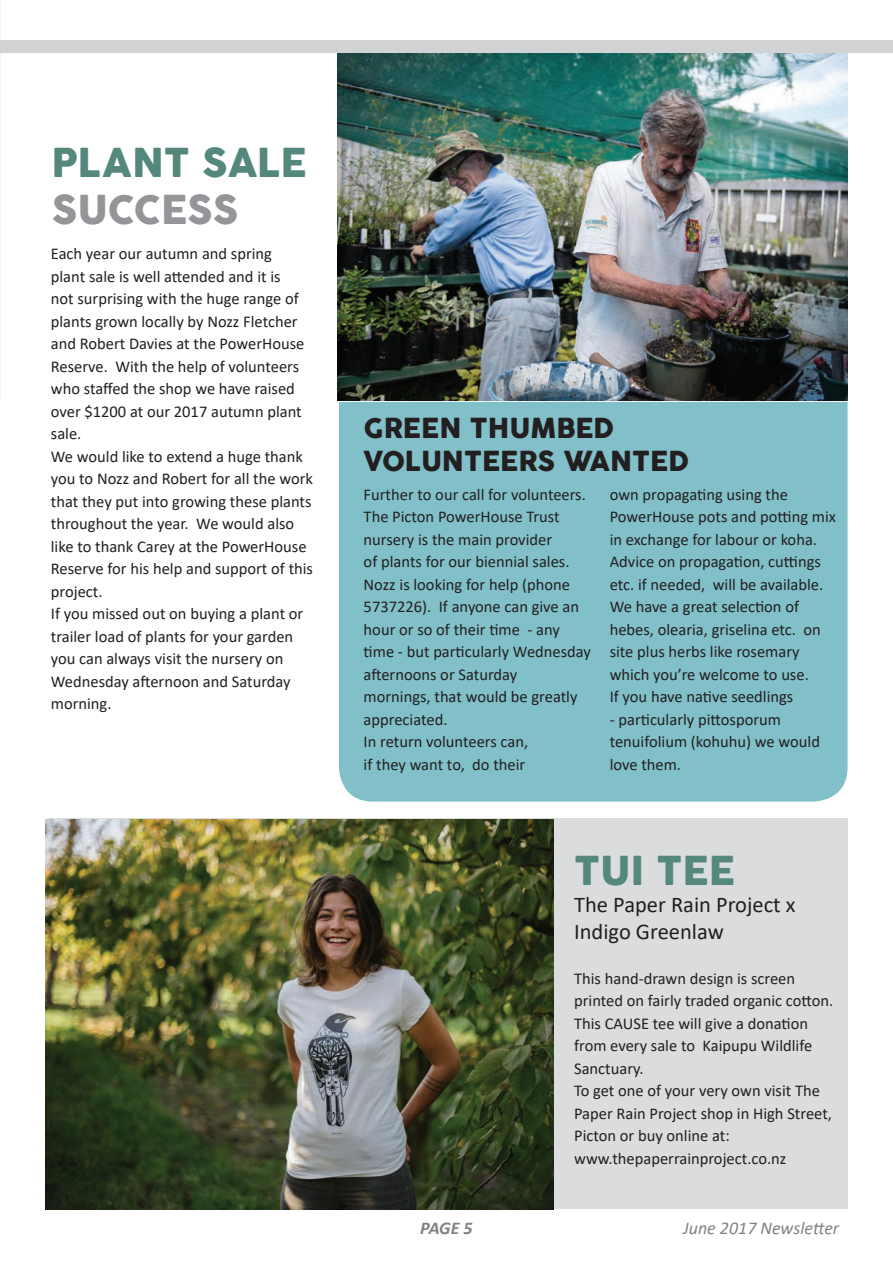
<style>
.page{position:relative;width:893px;height:1263px;background:#fff}
.page>*{position:absolute;margin:0;border:0;box-sizing:border-box;transform-origin:0 0}
.t1{font:39px "COCOGOOSE";color:#55887c}
.t2{font:39px "COCOGOOSE";color:#939598}
.t3{font:27px/32.4px "COCOGOOSE";color:#231f20}
.t4{font:22.5px/27px "Calibri";color:#231f20}
.t5{font:italic 18px "Calibri";color:#808285}
.t6{font:italic 700 18px "Calibri";color:#808285}
.t7{font:16.5px/22.5px "Calibri";color:#231f20}
</style>
<div class="page">
<div style="left:339px;top:402px;width:508px;height:399px;background:#81c0c9"></div>
<img style="left:0;top:0;width:1px;height:402px">
<img style="left:338px;top:53px;width:509px;height:348px">
<div style="left:0;top:40px;width:893px;height:13px;background:#d1d2d4"></div>
<div style="left:47px;top:819px;width:800px;height:390px;background:#dbdcdd"></div>
<img style="left:45px;top:819px;width:509px;height:390px">
<h1 class="t1" style="left:52px;top:133px;width:257px">PLANT SALE</h1>
<h1 class="t2" style="left:52px;top:180px;width:188px">SUCCESS</h1>
<p class="t7" style="left:51px;top:242px;width:264px">Each year our autumn and spring<br>plant sale is well attended and it is<br>not surprising with the huge range of plants grown locally by Nozz Fletcher and Robert Davies at the PowerHouse<br>Reserve. With the help of volunteers who staffed the shop we have raised over $1200 at our 2017 autumn plant sale.<br>We would like to extend a huge thank you to Nozz and Robert for all the work that they put into growing these plants throughout the year. We would also like to thank Carey at the PowerHouse<br>Reserve for his help and support of this project.<br>If you missed out on buying a plant or trailer load of plants for your garden you can always visit the nursery on<br>Wednesday afternoon and Saturday morning.</p>
<h2 class="t3" style="left:364px;top:412px;width:327px">GREEN THUMBED<br>VOLUNTEERS WANTED</h2>
<p class="t7" style="left:364px;top:483px;width:229px">Further to our call for volunteers.<br>The Picton PowerHouse Trust nursery is the main provider<br>of plants for our biennial sales.<br>Nozz is looking for help (phone<br>5737226). If anyone can give an hour or so of their time - any time - but particularly Wednesday afternoons or Saturday<br>mornings, that would be greatly appreciated.<br>In return volunteers can,<br>if they want to, do their</p>
<p class="t7" style="left:610px;top:483px;width:228px">own propagating using the<br>PowerHouse pots and potting mix in exchange for labour or koha.<br>Advice on propagation, cuttings etc. if needed, will be available.<br>We have a great selection of hebes, olearia, griselina etc. on site plus herbs like rosemary which you’re welcome to use.<br>If you have native seedlings</p>
<p class="t7" style="left:610px;top:708px;width:212px">- particularly pittosporum tenuifolium (kohuhu) we would love them.</p>
<h1 class="t1" style="left:574px;top:841px;width:162px">TUI TEE</h1>
<h3 class="t4" style="left:574px;top:890px;width:223px">The Paper Rain Project x<br>Indigo Greenlaw</h3>
<p class="t7" style="left:574px;top:966px;width:261px">This hand-drawn design is screen printed on fairly traded organic cotton.<br>This CAUSE tee will give a donation from every sale to Kaipupu Wildlife<br>Sanctuary.<br>To get one of your very own visit The<br>Paper Rain Project shop in High Street,<br>Picton or buy online at: www.thepaperrainproject.co.nz</p>
<p class="t6" style="left:420px;top:1215px;width:54px">PAGE 5</p>
<p class="t5" style="left:683px;top:1216px;width:158px">June 2017 Newsletter</p>
</div>
